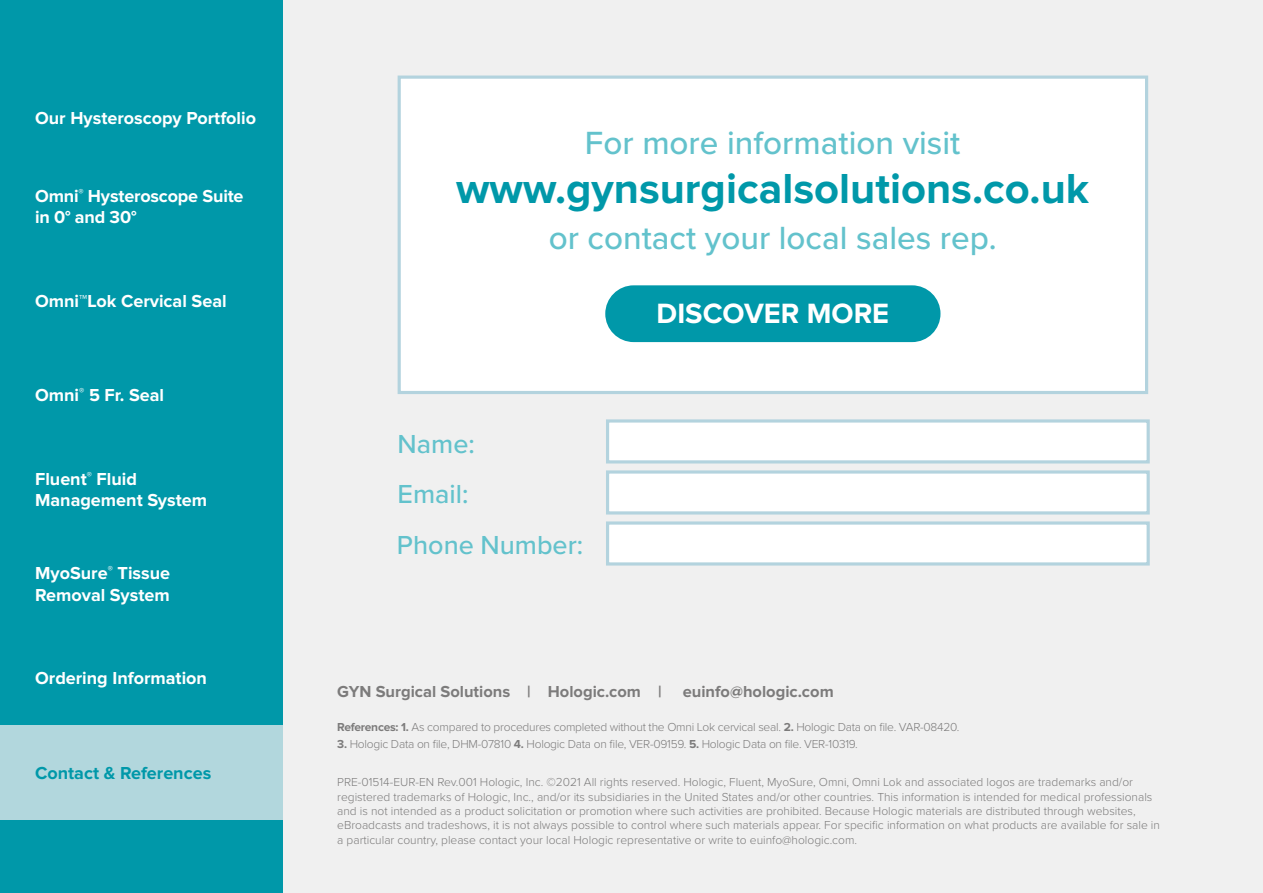
<style>
.page{position:relative;width:1263px;height:893px;background:#fff}
.page>*{position:absolute;margin:0;border:0;box-sizing:border-box;transform-origin:0 0}
.t1{font:700 43.5px "Proxima Nova";color:#0098a9}
.t2{font:500 33.3px "Proxima Nova";color:#63c2cc}
.t3{font:700 28.95px "Proxima Nova";color:#fff}
.t4{font:500 27px/50.6px "Proxima Nova";color:#63c2cc}
.t5{font:700 18px/21.6px "Proxima Nova";color:#fff}
.t6{font:700 18px "Proxima Nova";color:#0098a9}
.t7{font:700 16.5px "Proxima Nova";color:#7c7b7b}
.t8{font:300 12px/14.4px "Proxima Nova";color:#7c7b7b}
.t9{font:300 12px "Proxima Nova";letter-spacing:-.02em;color:#7c7b7b}
.s1{font-weight:700}
</style>
<div class="page">
<div style="left:283px;top:0;width:980px;height:893px;background:#f0f0f0"></div>
<div style="left:398px;top:76px;width:750px;height:318px;background:#fff;border:3px solid #b3d3de"></div>
<div style="left:605px;top:285px;width:335px;height:57px;background:#0098a9;border-radius:28px"></div>
<div style="left:0;top:0;width:283px;height:893px;background:#0098a9"></div>
<div style="left:0;top:725px;width:283px;height:94px;background:#b2d7dd"></div>
<div style="left:606px;top:419px;width:544px;height:44px;background:#fff;border:3px solid #b3d3de"></div>
<div style="left:606px;top:470px;width:544px;height:44px;background:#fff;border:3px solid #b3d3de"></div>
<div style="left:606px;top:521px;width:544px;height:45px;background:#fff;border:3px solid #b3d3de"></div>
<h3 class="t5" style="left:35px;top:108px;width:222px">Our Hysteroscopy Portfolio</h3>
<h3 class="t5" style="left:35px;top:186px;width:210px">Omni<sup>®</sup> Hysteroscope Suite in 0° and 30°</h3>
<h3 class="t5" style="left:35px;top:291px;width:193px">Omni™Lok Cervical Seal</h3>
<h3 class="t5" style="left:35px;top:385px;width:131px">Omni<sup>®</sup> 5 Fr. Seal</h3>
<h3 class="t5" style="left:35px;top:469px;width:174px">Fluent<sup>®</sup> Fluid<br>Management System</h3>
<h3 class="t5" style="left:35px;top:563px;width:137px">MyoSure<sup>®</sup> Tissue<br>Removal System</h3>
<h3 class="t5" style="left:35px;top:668px;width:173px">Ordering Information</h3>
<h3 class="t6" style="left:35px;top:765px;width:178px">Contact &amp; References</h3>
<h2 class="t2" style="left:585px;top:118px;width:377px">For more information visit</h2>
<h1 class="t1" style="left:456px;top:169px;width:635px">www.gynsurgicalsolutions.co.uk</h1>
<h2 class="t2" style="left:549px;top:213px;width:449px">or contact your local sales rep.</h2>
<h3 class="t4" style="left:397px;top:418px;width:188px">Name:<br>Email:<br>Phone Number:</h3>
<h3 class="t3" style="left:657px;top:300px;width:234px">DISCOVER MORE</h3>
<h3 class="t7" style="left:337px;top:684px;width:326px">GYN Surgical Solutions | Hologic.com |</h3>
<h3 class="t7" style="left:683px;top:684px;width:152px">euinfo@hologic.com</h3>
<p class="t9" style="left:337px;top:718px;width:624px"><span class="s1">References: 1.</span> As compared to procedures completed without the Omni Lok cervical seal. <span class="s1">2.</span> Hologic Data on file. VAR-08420.</p>
<p class="t9" style="left:337px;top:735px;width:522px"><span class="s1">3.</span> Hologic Data on file, DHM-07810 <span class="s1">4.</span> Hologic Data on file, VER-09159. <span class="s1">5.</span> Hologic Data on file. VER-10319.</p>
<p class="t8" style="left:337px;top:774px;width:824px">PRE-01514-EUR-EN Rev.001 Hologic, Inc. ©2021 All rights reserved. Hologic, Fluent, MyoSure, Omni, Omni Lok and associated logos are trademarks and/or registered trademarks of Hologic, Inc., and/or its subsidiaries in the United States and/or other countries. This information is intended for medical professionals and is not intended as a product solicitation or promotion where such activities are prohibited. Because Hologic materials are distributed through websites, eBroadcasts and tradeshows, it is not always possible to control where such materials appear. For specific information on what products are available for sale in a particular country, please contact your local Hologic representative or write to euinfo@hologic.com.</p>
</div>
